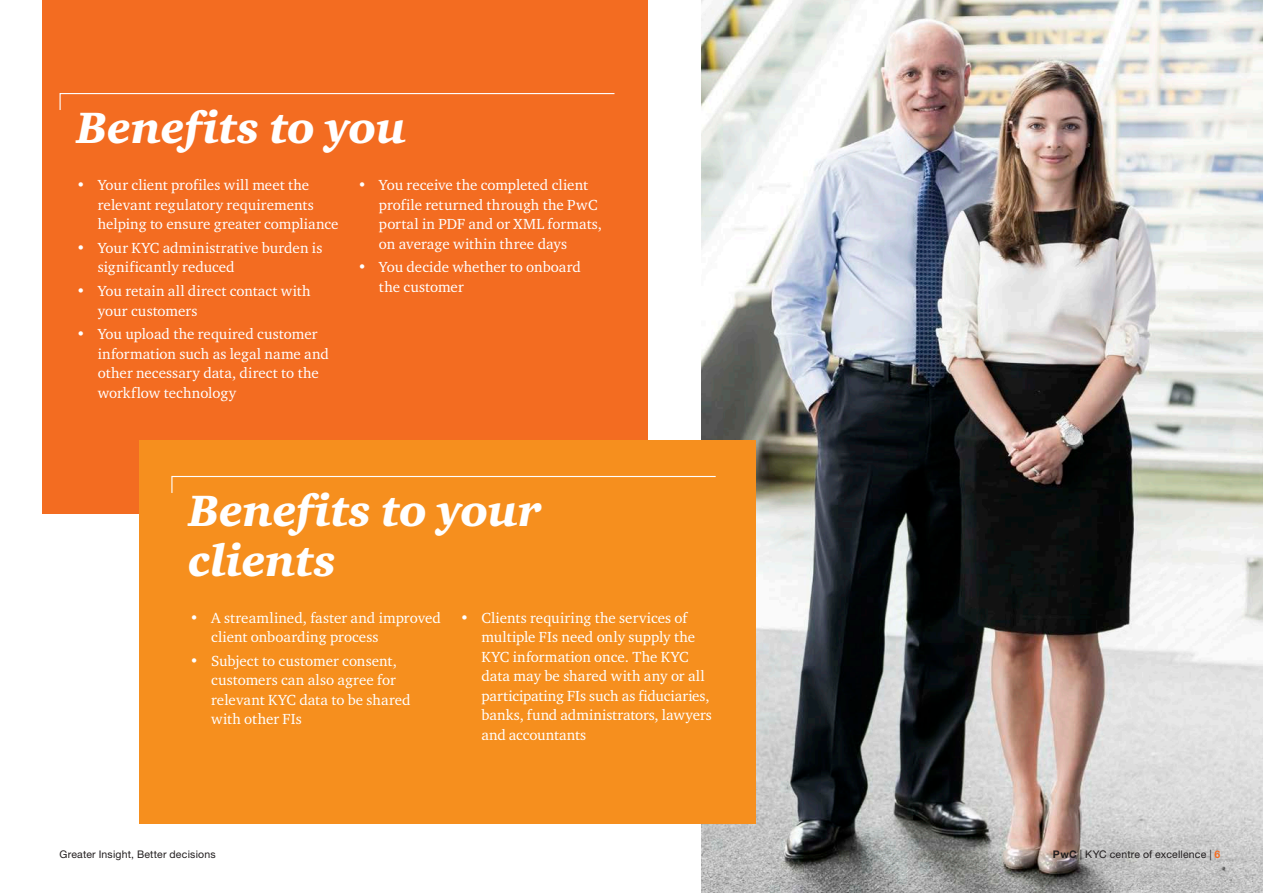
<style>
.page{position:relative;width:1263px;height:893px;background:#fff}
.page>*{position:absolute;margin:0;border:0;box-sizing:border-box;transform-origin:0 0}
.Head_1{font:italic 900 45px/49.5px "Charter ITC Std";letter-spacing:-.005em;color:#fff}
.t1{font:15px/19.5px "Charter ITC Std";letter-spacing:.005em;color:#fff}
.Folio_page_number_Le{font:10.5px "Helvetica Neue LTW1 G";letter-spacing:.02em;color:#231f20}
.s1{font-weight:700}
.s2{font-weight:700;color:#f36c21}
</style>
<div class="page">
<img style="left:702px;top:0;width:561px;height:893px">
<div style="left:43px;top:0;width:605px;height:513px;background:#f36c21"></div>
<svg style="left:59px;top:93px;width:556px;height:17px"></svg>
<div style="left:139px;top:440px;width:617px;height:384px;background:#f68f1e"></div>
<svg style="left:171px;top:475px;width:545px;height:18px"></svg>
<p class="Head_1" style="left:77px;top:103px;width:331px">Benefits to you</p>
<p class="t1" style="left:98px;top:175px;width:242px;text-indent:-21px">• Your client profiles will meet the relevant regulatory requirements helping to ensure greater compliance</p>
<p class="t1" style="left:98px;top:238px;width:226px;text-indent:-21px">• Your KYC administrative burden is significantly reduced</p>
<p class="t1" style="left:98px;top:281px;width:214px;text-indent:-21px">• You retain all direct contact with your customers</p>
<p class="t1" style="left:98px;top:324px;width:233px;text-indent:-21px">• You upload the required customer information such as legal name and other necessary data, direct to the workflow technology</p>
<p class="t1" style="left:379px;top:175px;width:225px;text-indent:-21px">• You receive the completed client profile returned through the PwC portal in PDF and or XML formats, on average within three days</p>
<p class="t1" style="left:379px;top:257px;width:204px;text-indent:-21px">• You decide whether to onboard the customer</p>
<p class="Head_1" style="left:188px;top:486px;width:354px">Benefits to your clients</p>
<p class="t1" style="left:211px;top:607px;width:231px;text-indent:-21px">• A streamlined, faster and improved client onboarding process</p>
<p class="t1" style="left:211px;top:651px;width:201px;text-indent:-21px">• Subject to customer consent, customers can also agree for relevant KYC data to be shared with other FIs</p>
<p class="t1" style="left:481px;top:607px;width:232px;text-indent:-21px">• Clients requiring the services of multiple FIs need only supply the<br>KYC information once. The KYC data may be shared with any or all participating FIs such as fiduciaries, banks, fund administrators, lawyers and accountants</p>
<p class="Folio_page_number_Le" style="left:60px;top:848px;width:158px">Greater Insight, Better decisions</p>
<p class="Folio_page_number_Le" style="left:1053px;top:848px;width:169px"><span class="s1">PwC</span> | KYC centre of excellence | <span class="s2">6</span></p>
</div>
